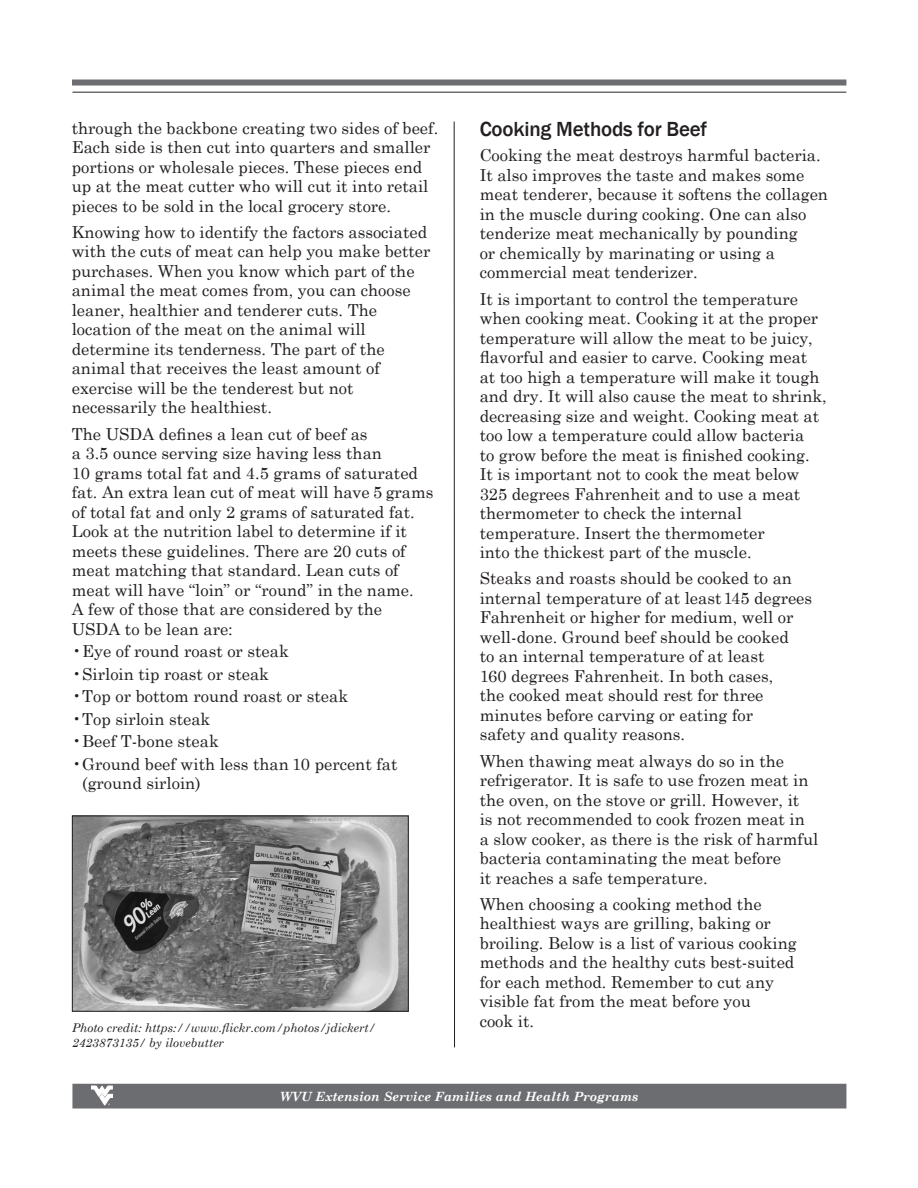
<style>
.page{position:relative;width:918px;height:1188px;background:#fff}
.page>*{position:absolute;margin:0;border:0;box-sizing:border-box;transform-origin:0 0}
.Body_text{font:500 21px "Franklin Gothic";letter-spacing:-.01em;color:#231f20}
.Body_text-2{font:16.5px/19.5px "Century Schoolbook";color:#231f20}
.t1{font:italic 700 12.75px "Century Schoolbook";color:#fff}
.Body_text-3{font:italic 12px/15px "Century Schoolbook";color:#231f20}
</style>
<div class="page">
<div style="left:72px;top:80px;width:774px;height:6px;background:#6c6d70"></div>
<hr style="left:72px;top:92px;width:774px;height:1px;background:#6c6d70">
<div style="left:72px;top:1084px;width:774px;height:24px;background:#6c6d70"></div>
<svg style="left:91px;top:1086px;width:22px;height:19px"></svg>
<hr style="left:454px;top:121px;width:1px;height:926px;background:#231f20">
<img style="left:74px;top:818px;width:333px;height:192px">
<div style="left:72px;top:816px;width:337px;height:196px;border:1px solid #231f20"></div>
<p class="Body_text-2" style="left:72px;top:117px;width:368px">through the backbone creating two sides of beef.<br>Each side is then cut into quarters and smaller portions or wholesale pieces. These pieces end up at the meat cutter who will cut it into retail pieces to be sold in the local grocery store.</p>
<p class="Body_text-2" style="left:72px;top:221px;width:360px">Knowing how to identify the factors associated with the cuts of meat can help you make better purchases. When you know which part of the animal the meat comes from, you can choose leaner, healthier and tenderer cuts. The location of the meat on the animal will determine its tenderness. The part of the animal that receives the least amount of exercise will be the tenderest but not necessarily the healthiest.</p>
<p class="Body_text-2" style="left:72px;top:423px;width:363px">The USDA defines a lean cut of beef as<br>a 3.5 ounce serving size having less than<br>10 grams total fat and 4.5 grams of saturated fat. An extra lean cut of meat will have 5 grams of total fat and only 2 grams of saturated fat.<br>Look at the nutrition label to determine if it meets these guidelines. There are 20 cuts of meat matching that standard. Lean cuts of meat will have “loin” or “round” in the name.<br>A few of those that are considered by the USDA to be lean are:</p>
<p class="Body_text-2" style="left:72px;top:640px;width:219px">•Eye of round roast or steak</p>
<p class="Body_text-2" style="left:72px;top:663px;width:199px">•Sirloin tip roast or steak</p>
<p class="Body_text-2" style="left:72px;top:685px;width:278px">•Top or bottom round roast or steak</p>
<p class="Body_text-2" style="left:72px;top:708px;width:140px">•Top sirloin steak</p>
<p class="Body_text-2" style="left:72px;top:730px;width:149px">•Beef T-bone steak</p>
<p class="Body_text-2" style="left:82px;top:753px;width:317px;text-indent:-10px">•Ground beef with less than 10 percent fat (ground sirloin)</p>
<p class="Body_text-3" style="left:72px;top:1020px;width:305px">Photo credit: https://www.flickr.com/photos/jdickert/<br>2423873135/ by ilovebutter</p>
<p class="Body_text" style="left:480px;top:116px;width:229px">Cooking Methods for Beef</p>
<p class="Body_text-2" style="left:480px;top:144px;width:350px">Cooking the meat destroys harmful bacteria.<br>It also improves the taste and makes some meat tenderer, because it softens the collagen in the muscle during cooking. One can also tenderize meat mechanically by pounding<br>or chemically by marinating or using a commercial meat tenderizer.</p>
<p class="Body_text-2" style="left:480px;top:288px;width:349px">It is important to control the temperature when cooking meat. Cooking it at the proper temperature will allow the meat to be juicy, flavorful and easier to carve. Cooking meat at too high a temperature will make it tough and dry. It will also cause the meat to shrink, decreasing size and weight. Cooking meat at too low a temperature could allow bacteria<br>to grow before the meat is finished cooking.<br>It is important not to cook the meat below 325 degrees Fahrenheit and to use a meat thermometer to check the internal temperature. Insert the thermometer<br>into the thickest part of the muscle.</p>
<p class="Body_text-2" style="left:480px;top:567px;width:334px">Steaks and roasts should be cooked to an internal temperature of at least 145 degrees Fahrenheit or higher for medium, well or well-done. Ground beef should be cooked<br>to an internal temperature of at least<br>160 degrees Fahrenheit. In both cases,<br>the cooked meat should rest for three minutes before carving or eating for<br>safety and quality reasons.</p>
<p class="Body_text-2" style="left:480px;top:750px;width:340px">When thawing meat always do so in the refrigerator. It is safe to use frozen meat in the oven, on the stove or grill. However, it<br>is not recommended to cook frozen meat in<br>a slow cooker, as there is the risk of harmful bacteria contaminating the meat before<br>it reaches a safe temperature.</p>
<p class="Body_text-2" style="left:480px;top:893px;width:318px">When choosing a cooking method the healthiest ways are grilling, baking or broiling. Below is a list of various cooking methods and the healthy cuts best-suited for each method. Remember to cut any visible fat from the meat before you<br>cook it.</p>
<p class="t1" style="left:280px;top:1087px;width:360px">WVU Extension Service Families and Health Programs</p>
</div>
